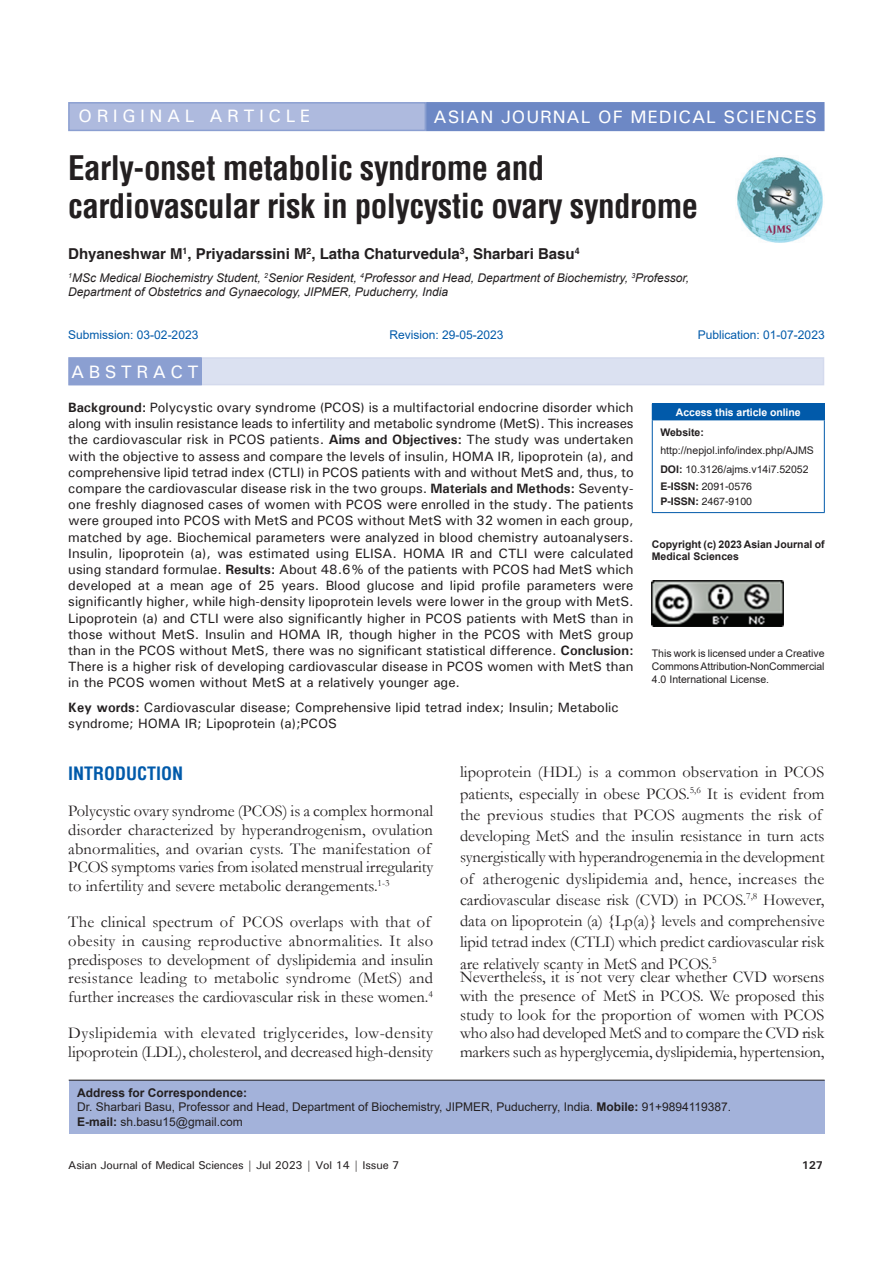
<style>
.page{position:relative;width:893px;height:1263px;background:#fff}
.page>*{position:absolute;margin:0;border:0;box-sizing:border-box;transform-origin:0 0}
.AT{font:700 condensed 33px/37.5px "Helvetica";letter-spacing:-.015em;color:#231f20}
.AH{font:500 18px "Univers";letter-spacing:.05em;color:#fff}
.AH-2{font:500 18px "Univers";letter-spacing:.25em;color:#fff}
.t1{font:700 condensed 18px "Helvetica";color:#015aaa}
.ABSH{font:500 18px "Univers";letter-spacing:.25em;color:#fff}
.TX{font:16.5px/18.8px "Garamond";color:#231f20}
.AU{font:700 15px "Helvetica";color:#231f20}
.ABS{font:500 13.5px/16.2px "Univers";color:#231f20;text-align:justify}
.KWD{font:500 13.5px/16.2px "Univers";color:#231f20}
.AFF{font:italic 12px/14.4px "Arial";color:#231f20}
.ADD{font:12px/14.4px "Arial";color:#231f20}
.HIS{font:12px "Arial";color:#015aaa}
.t2{font:500 11.25px "Univers";letter-spacing:-.01em;color:#231f20}
.t3{font:700 11.25px "Univers";color:#231f20}
.License{font:10.5px/12.6px "Arial";letter-spacing:-.01em;color:#231f20;text-align:justify}
.License-2{font:700 10.5px/12.6px "Arial";color:#231f20}
.Web{font:10.5px/18.8px "Arial";color:#231f20}
.ISSN{font:10.5px/14.2px "Helvetica";color:#231f20}
.DOI{font:10.5px "Arial";color:#231f20}
.t4{font:700 10.5px "Arial";letter-spacing:-.005em;color:#fff}
.s1{font-weight:700}
</style>
<div class="page">
<div style="left:69px;top:1080px;width:756px;height:54px;background:#a3b2da"></div>
<hr style="left:69px;top:1080px;width:756px;height:1px;background:#231f20">
<img style="left:737px;top:157px;width:86px;height:86px">
<div style="left:69px;top:103px;width:356px;height:27px;background:#aebade"></div>
<div style="left:68px;top:102px;width:358px;height:29px;border:2px solid #8b9fd1"></div>
<div style="left:427px;top:103px;width:397px;height:27px;background:#6d88c5"></div>
<div style="left:426px;top:102px;width:398px;height:29px;border:2px solid #6d88c5"></div>
<div style="left:652px;top:404px;width:172px;height:16px;background:#015aaa"></div>
<hr style="left:652px;top:403px;width:173px;height:1px;background:#015aaa">
<svg style="left:824px;top:404px;width:1px;height:15px"></svg>
<hr style="left:652px;top:420px;width:1px;height:92px;background:#015aaa">
<hr style="left:652px;top:419px;width:173px;height:1px;background:#015aaa">
<hr style="left:824px;top:420px;width:1px;height:92px;background:#015aaa">
<hr style="left:652px;top:512px;width:173px;height:1px;background:#015aaa">
<img style="left:652px;top:580px;width:132px;height:47px">
<div style="left:69px;top:357px;width:755px;height:28px;background:#dbe1f1"></div>
<div style="left:69px;top:358px;width:132px;height:27px;background:#8b9fd1"></div>
<div style="left:68px;top:357px;width:134px;height:28px;border:2px solid #8b9fd1"></div>
<p class="AH-2" style="left:79px;top:105px;width:233px">ORIGINAL ARTICLE</p>
<p class="AH" style="left:434px;top:105px;width:385px">ASIAN JOURNAL OF MEDICAL SCIENCES</p>
<p class="AT" style="left:68px;top:149px;width:632px">Early-onset metabolic syndrome and cardiovascular risk in polycystic ovary syndrome</p>
<p class="AU" style="left:68px;top:245px;width:513px">Dhyaneshwar M<sup>1</sup>, Priyadarssini M<sup>2</sup>, Latha Chaturvedula<sup>3</sup>, Sharbari Basu<sup>4</sup></p>
<p class="AFF" style="left:68px;top:271px;width:622px"><sup>1</sup>MSc Medical Biochemistry Student, <sup>2</sup>Senior Resident, <sup>4</sup>Professor and Head, Department of Biochemistry, <sup>3</sup>Professor,<br>Department of Obstetrics and Gynaecology, JIPMER, Puducherry, India</p>
<p class="HIS" style="left:68px;top:327px;width:132px">Submission: 03-02-2023</p>
<p class="HIS" style="left:389px;top:327px;width:116px">Revision: 29-05-2023</p>
<p class="HIS" style="left:698px;top:327px;width:128px">Publication: 01-07-2023</p>
<p class="ABSH" style="left:71px;top:360px;width:129px">ABSTRACT</p>
<p class="ABS" style="left:68px;top:399px;width:567px"><span class="s1">Background:</span> Polycystic ovary syndrome (PCOS) is a multifactorial endocrine disorder which along with insulin resistance leads to infertility and metabolic syndrome (MetS). This increases the cardiovascular risk in PCOS patients. <span class="s1">Aims and Objectives:</span> The study was undertaken with the objective to assess and compare the levels of insulin, HOMA IR, lipoprotein (a), and comprehensive lipid tetrad index (CTLI) in PCOS patients with and without MetS and, thus, to compare the cardiovascular disease risk in the two groups. <span class="s1">Materials and Methods:</span> Seventy&shy;one freshly diagnosed cases of women with PCOS were enrolled in the study. The patients were grouped into PCOS with MetS and PCOS without MetS with 32 women in each group, matched by age. Biochemical parameters were analyzed in blood chemistry autoanalysers.<br>Insulin, lipoprotein (a), was estimated using ELISA. HOMA IR and CTLI were calculated using standard formulae. <span class="s1">Results:</span> About 48.6% of the patients with PCOS had MetS which developed at a mean age of 25 years. Blood glucose and lipid profile parameters were significantly higher, while high-density lipoprotein levels were lower in the group with MetS.<br>Lipoprotein (a) and CTLI were also significantly higher in PCOS patients with MetS than in those without MetS. Insulin and HOMA IR, though higher in the PCOS with MetS group than in the PCOS without MetS, there was no significant statistical difference. <span class="s1">Conclusion:<br></span>There is a higher risk of developing cardiovascular disease in PCOS women with MetS than in the PCOS women without MetS at a relatively younger age.</p>
<p class="KWD" style="left:68px;top:699px;width:552px"><span class="s1">Key words:</span> Cardiovascular disease; Comprehensive lipid tetrad index; Insulin; Metabolic syndrome; HOMA IR; Lipoprotein (a);PCOS</p>
<p class="t4" style="left:676px;top:405px;width:126px">Access this article online</p>
<p class="Web" style="left:660px;top:422px;width:155px"><span class="s1">Website: </span>http://nepjol.info/index.php/AJMS</p>
<p class="DOI" style="left:660px;top:462px;width:150px"><span class="s1">DOI:</span> 10.3126/ajms.v14i7.52052</p>
<p class="ISSN" style="left:660px;top:480px;width:93px"><span class="s1">E-ISSN:</span> 2091-0576<br><span class="s1">P-ISSN:</span> 2467-9100</p>
<p class="License-2" style="left:652px;top:538px;width:174px">Copyright (c) 2023 Asian Journal of<br>Medical Sciences</p>
<p class="License" style="left:652px;top:647px;width:174px">This work is licensed under a Creative Commons Attribution-NonCommercial 4.0 International License.</p>
<h1 class="t1" style="left:68px;top:762px;width:117px">INTRODUCTION</h1>
<p class="TX" style="left:68px;top:801px;width:366px">Polycystic ovary syndrome (PCOS) is a complex hormonal disorder characterized by hyperandrogenism, ovulation abnormalities, and ovarian cysts. The manifestation of PCOS symptoms varies from isolated menstrual irregularity to infertility and severe metabolic derangements.<sup>1-3</sup></p>
<p class="TX" style="left:68px;top:912px;width:366px">The clinical spectrum of PCOS overlaps with that of obesity in causing reproductive abnormalities. It also predisposes to development of dyslipidemia and insulin resistance leading to metabolic syndrome (MetS) and further increases the cardiovascular risk in these women.<sup>4</sup></p>
<p class="TX" style="left:68px;top:1023px;width:366px">Dyslipidemia with elevated triglycerides, low-density lipoprotein (LDL), cholesterol, and decreased high-density</p>
<p class="TX" style="left:460px;top:761px;width:366px;line-height:21.3px">lipoprotein (HDL) is a common observation in PCOS patients, especially in obese PCOS.<sup>5,6</sup> It is evident from the previous studies that PCOS augments the risk of developing MetS and the insulin resistance in turn acts synergistically with hyperandrogenemia in the development of atherogenic dyslipidemia and, hence, increases the cardiovascular disease risk (CVD) in PCOS.<sup>7,8</sup> However, data on lipoprotein (a) {Lp(a)} levels and comprehensive lipid tetrad index (CTLI) which predict cardiovascular risk are relatively scanty in MetS and PCOS.<sup>5</sup></p>
<p class="TX" style="left:460px;top:967px;width:366px;text-align:justify">Nevertheless, it is not very clear whether CVD worsens with the presence of MetS in PCOS. We proposed this study to look for the proportion of women with PCOS who also had developed MetS and to compare the CVD risk markers such as hyperglycemia, dyslipidemia, hypertension,</p>
<p class="ADD" style="left:77px;top:1085px;width:655px"><span class="s1">Address for Correspondence:<br></span>Dr. Sharbari Basu, Professor and Head, Department of Biochemistry, JIPMER, Puducherry, India. <span class="s1">Mobile:</span> 91+9894119387.<br><span class="s1">E-mail:</span> sh.basu15@gmail.com</p>
<p class="t2" style="left:68px;top:1157px;width:333px">Asian Journal of Medical Sciences | Jul 2023 | Vol 14 | Issue 7</p>
<p class="t3" style="left:802px;top:1157px;width:23px">127</p>
</div>
